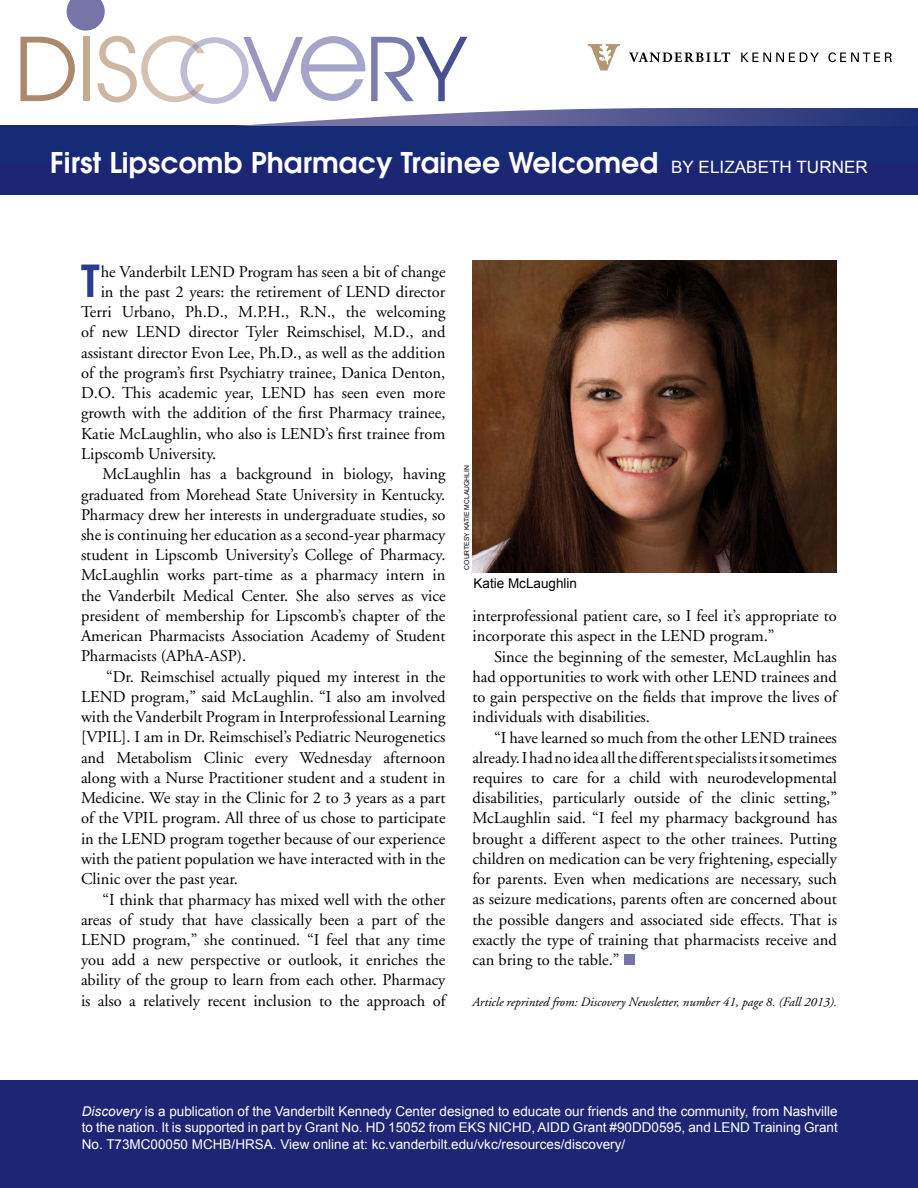
<style>
.page{position:relative;width:918px;height:1188px;background:#fff}
.page>*{position:absolute;margin:0;border:0;box-sizing:border-box;transform-origin:0 0}
.t1{font:600 43.8px "Avant Garde";color:#2c3a95}
.t2{font:600 28.35px "Avant Garde";letter-spacing:.005em;color:#fff}
.Copy{font:16.5px/20.2px "Adobe Garamond";color:#000;text-align:justify}
.Discovery{font:13.5px/16.2px "Arial";color:#fff;text-align:justify}
.photo_cap{font:13.5px "Arial";color:#000}
.Note{font:italic 12.75px "Adobe Garamond";color:#000}
.t3{font:6.75px "Arial";color:#000}
.s1{font-family:"Arial";font-weight:400;font-size:17.1px}
.s2{font-style:italic}
</style>
<div class="page">
<div style="left:0;top:1080px;width:918px;height:108px;background:#1c2674"></div>
<div style="left:1px;top:125px;width:917px;height:69px;background:#1c2674"></div>
<div style="left:0;top:126px;width:918px;height:37px;background:#162b75"></div>
<svg style="left:20px;top:0;width:898px;height:126px"></svg>
<div style="left:624px;top:954px;width:10px;height:11px;background:#7775a7"></div>
<img style="left:472px;top:261px;width:365px;height:312px">
<h1 class="t2" style="left:50px;top:144px;width:819px">First Lipscomb Pharmacy Trainee Welcomed <span class="s1">BY ELIZABETH TURNER</span></h1>
<p class="t1" style="left:81px;top:252px;width:20px">T</p>
<p class="Copy" style="left:101px;top:262px;width:346px">he Vanderbilt LEND Program has seen a bit of change</p>
<p class="Copy" style="left:101px;top:282px;width:346px">in the past 2 years: the retirement of LEND director</p>
<p class="Copy" style="left:81px;top:302px;width:366px">Terri Urbano, Ph.D., M.P.H., R.N., the welcoming</p>
<p class="Copy" style="left:81px;top:323px;width:366px">of new LEND director Tyler Reimschisel, M.D., and</p>
<p class="Copy" style="left:81px;top:343px;width:366px">assistant director Evon Lee, Ph.D., as well as the addition</p>
<p class="Copy" style="left:81px;top:363px;width:366px">of the program’s first Psychiatry trainee, Danica Denton,</p>
<p class="Copy" style="left:81px;top:383px;width:366px">D.O. This academic year, LEND has seen even more</p>
<p class="Copy" style="left:81px;top:404px;width:366px">growth with the addition of the first Pharmacy trainee,</p>
<p class="Copy" style="left:81px;top:424px;width:366px">Katie McLaughlin, who also is LEND’s first trainee from</p>
<p class="Copy" style="left:81px;top:444px;width:137px">Lipscomb University.</p>
<p class="Copy" style="left:81px;top:464px;width:366px;text-indent:22px">McLaughlin has a background in biology, having graduated from Morehead State University in Kentucky.<br>Pharmacy drew her interests in undergraduate studies, so she is continuing her education as a second-year pharmacy student in Lipscomb University’s College of Pharmacy.<br>McLaughlin works part-time as a pharmacy intern in the Vanderbilt Medical Center. She also serves as vice president of membership for Lipscomb’s chapter of the American Pharmacists Association Academy of Student Pharmacists (APhA-ASP).</p>
<p class="Copy" style="left:81px;top:667px;width:366px;text-indent:25px">“Dr. Reimschisel actually piqued my interest in the LEND program,” said McLaughlin. “I also am involved with the Vanderbilt Program in Interprofessional Learning [VPIL]. I am in Dr. Reimschisel’s Pediatric Neurogenetics and Metabolism Clinic every Wednesday afternoon along with a Nurse Practitioner student and a student in Medicine. We stay in the Clinic for 2 to 3 years as a part of the VPIL program. All three of us chose to participate in the LEND program together because of our experience with the patient population we have interacted with in the Clinic over the past year.</p>
<p class="Copy" style="left:81px;top:890px;width:366px;text-indent:22px">“I think that pharmacy has mixed well with the other areas of study that have classically been a part of the LEND program,” she continued. “I feel that any time you add a new perspective or outlook, it enriches the ability of the group to learn from each other. Pharmacy is also a relatively recent inclusion to the approach of</p>
<p class="t3" style="left:463px;top:570px;width:106px;rotate:-90deg">COURTESY KATIE MCLAUGHLIN</p>
<p class="photo_cap" style="left:473px;top:574px;width:105px">Katie McLaughlin</p>
<p class="Copy" style="left:472px;top:606px;width:366px">interprofessional patient care, so I feel it’s appropriate to incorporate this aspect in the LEND program.”</p>
<p class="Copy" style="left:472px;top:647px;width:366px;text-indent:22px">Since the beginning of the semester, McLaughlin has had opportunities to work with other LEND trainees and to gain perspective on the fields that improve the lives of individuals with disabilities.</p>
<p class="Copy" style="left:472px;top:728px;width:366px;text-indent:22px">“I have learned so much from the other LEND trainees already. I had no idea all the different specialists it sometimes requires to care for a child with neurodevelopmental disabilities, particularly outside of the clinic setting,” McLaughlin said. “I feel my pharmacy background has brought a different aspect to the other trainees. Putting children on medication can be very frightening, especially for parents. Even when medications are necessary, such as seizure medications, parents often are concerned about the possible dangers and associated side effects. That is exactly the type of training that pharmacists receive and can bring to the table.”</p>
<p class="Note" style="left:472px;top:995px;width:366px">Article reprinted from: Discovery Newsletter, number 41, page 8. (Fall 2013).</p>
<p class="Discovery" style="left:82px;top:1103px;width:757px"><span class="s2">Discovery</span> is a publication of the Vanderbilt Kennedy Center designed to educate our friends and the community, from Nashville to the nation. It is supported in part by Grant No. HD 15052 from EKS NICHD, AIDD Grant #90DD0595, and LEND Training Grant No. T73MC00050 MCHB/HRSA. View online at: kc.vanderbilt.edu/vkc/resources/discovery/</p>
</div>
